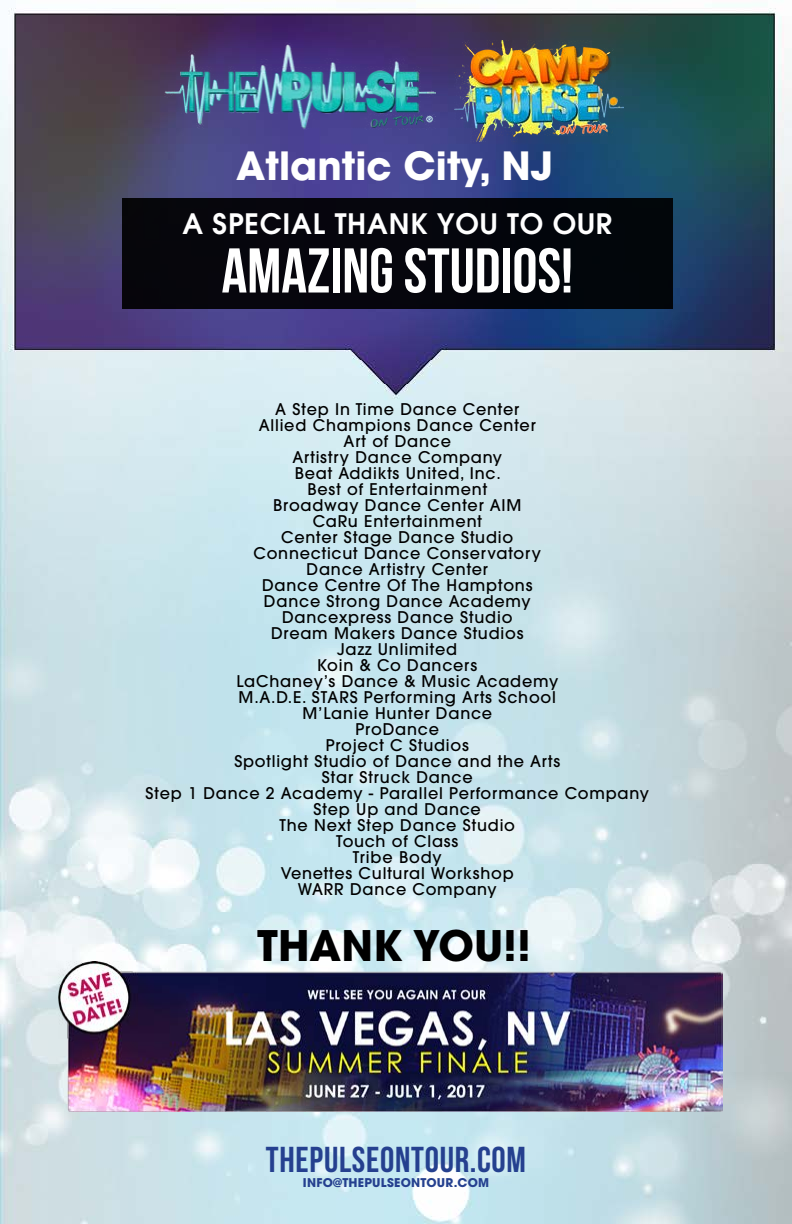
<style>
.page{position:relative;width:792px;height:1224px;background:#fff}
.page>*{position:absolute;margin:0;border:0;box-sizing:border-box;transform-origin:0 0}
.t1{font:700 63px "Bebas Neue";color:#fff}
.t2{font:700 41.8px "ITC Avant Garde Pro";color:#000}
.t3{font:700 38.6px "ITC Avant Garde Pro";color:#fff}
.t4{font:700 36px "Bebas Neue";letter-spacing:.02em;color:#25408f}
.t5{font:600 28px "ITC Avant Garde Pro";letter-spacing:.03em;color:#fff}
.t6{font:500 16px/16px "ITC Avant Garde Pro";letter-spacing:.05em;color:#000;text-align:center}
.t7{font:700 12px "ITC Avant Garde Pro";letter-spacing:.02em;color:#25408f}
</style>
<div class="page">
<img style="left:0;top:4px;width:792px;height:1220px">
<div style="left:122px;top:198px;width:551px;height:110px;background:#06060c"></div>
<img style="left:58px;top:961px;width:665px;height:150px">
<img style="left:165px;top:42px;width:270px;height:88px">
<img style="left:454px;top:41px;width:170px;height:101px">
<h3 class="t3" style="left:236px;top:140px;width:318px">Atlantic City, NJ</h3>
<h3 class="t5" style="left:182px;top:206px;width:431px">A SPECIAL THANK YOU TO OUR</h3>
<h1 class="t1" style="left:222px;top:236px;width:353px">AMAZING STUDIOS!</h1>
<p class="t6" style="left:146px;top:401px;width:505px">A Step In Time Dance Center<br>Allied Champions Dance Center<br>Art of Dance<br>Artistry Dance Company<br>Beat Addikts United, Inc.<br>Best of Entertainment<br>Broadway Dance Center AIM<br>CaRu Entertainment<br>Center Stage Dance Studio<br>Connecticut Dance Conservatory<br>Dance Artistry Center<br>Dance Centre Of The Hamptons<br>Dance Strong Dance Academy<br>Dancexpress Dance Studio<br>Dream Makers Dance Studios<br>Jazz Unlimited<br>Koin &amp; Co Dancers<br>LaChaney’s Dance &amp; Music Academy<br>M.A.D.E. STARS Performing Arts School<br>M’Lanie Hunter Dance<br>ProDance<br>Project C Studios<br>Spotlight Studio of Dance and the Arts<br>Star Struck Dance<br>Step 1 Dance 2 Academy - Parallel Performance Company<br>Step Up and Dance<br>The Next Step Dance Studio<br>Touch of Class<br>Tribe Body<br>Venettes Cultural Workshop<br>WARR Dance Company</p>
<h2 class="t2" style="left:257px;top:918px;width:275px">THANK YOU!!</h2>
<h3 class="t4" style="left:266px;top:1140px;width:262px">THEPULSEONTOUR.COM</h3>
<p class="t7" style="left:303px;top:1174px;width:188px">INFO@THEPULSEONTOUR.COM</p>
</div>
